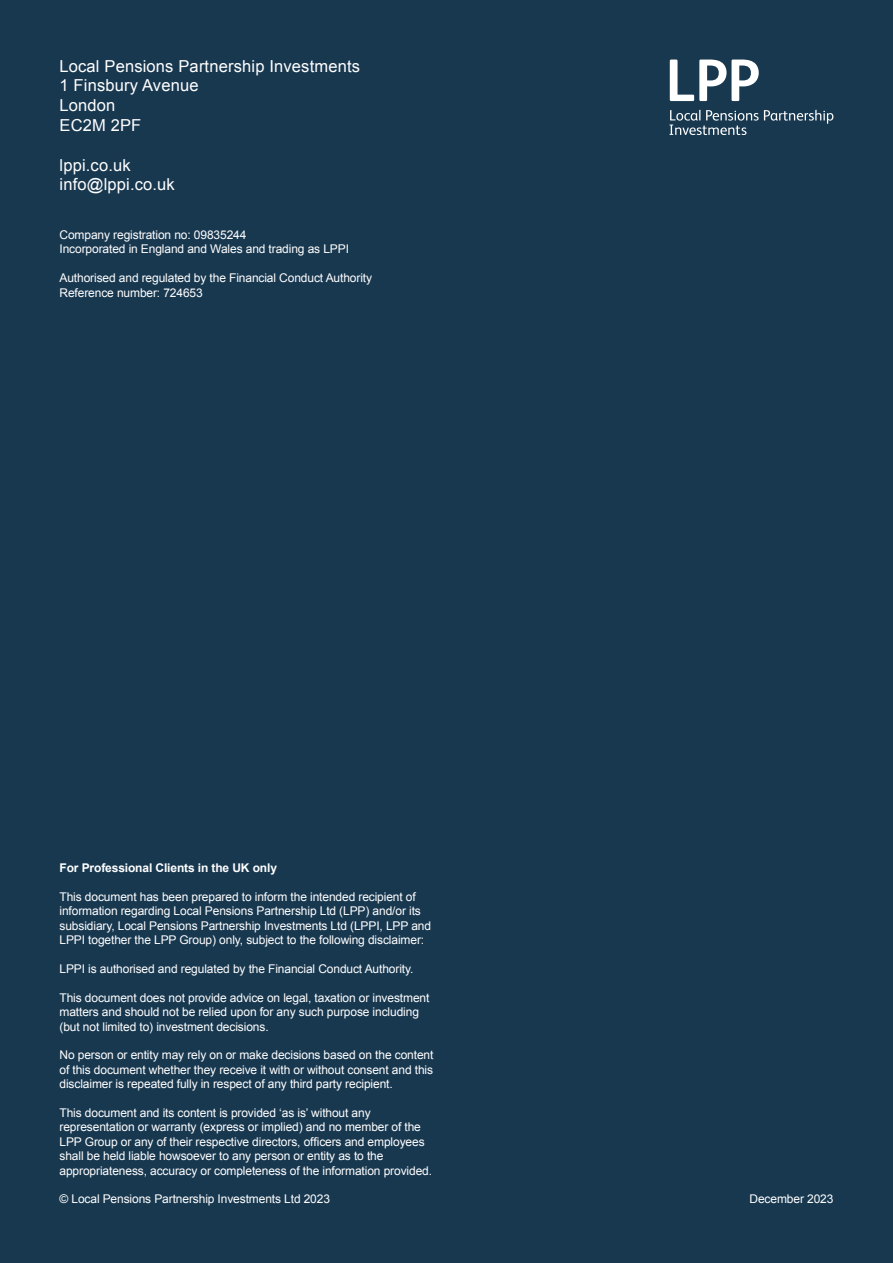
<style>
.page{position:relative;width:893px;height:1263px;background:#183850}
.page>*{position:absolute;margin:0;border:0;box-sizing:border-box;transform-origin:0 0}
.t1{font:16.5px/19.8px "Arial";letter-spacing:.01em;color:#fff}
.t2{font:12px/14.4px "Arial";letter-spacing:-.01em;color:#fff}
.t3{font:700 12px "Arial";letter-spacing:-.01em;color:#fff}
</style>
<div class="page">
<svg style="left:669px;top:110px;width:164px;height:25px"></svg>
<svg style="left:670px;top:60px;width:89px;height:41px"></svg>
<h1 class="t1" style="left:60px;top:56px;width:302px">Local Pensions Partnership Investments<br>1 Finsbury Avenue<br>London<br>EC2M 2PF</h1>
<h1 class="t1" style="left:60px;top:155px;width:117px">lppi.co.uk info@lppi.co.uk</h1>
<p class="t2" style="left:60px;top:228px;width:291px">Company registration no: 09835244<br>Incorporated in England and Wales and trading as LPPI</p>
<p class="t2" style="left:60px;top:271px;width:314px">Authorised and regulated by the Financial Conduct Authority<br>Reference number: 724653</p>
<p class="t3" style="left:60px;top:860px;width:219px">For Professional Clients in the UK only</p>
<p class="t2" style="left:60px;top:890px;width:373px">This document has been prepared to inform the intended recipient of information regarding Local Pensions Partnership Ltd (LPP) and/or its subsidiary, Local Pensions Partnership Investments Ltd (LPPI, LPP and LPPI together the LPP Group) only, subject to the following disclaimer:</p>
<p class="t2" style="left:60px;top:962px;width:355px">LPPI is authorised and regulated by the Financial Conduct Authority.</p>
<p class="t2" style="left:60px;top:990px;width:371px">This document does not provide advice on legal, taxation or investment matters and should not be relied upon for any such purpose including (but not limited to) investment decisions.</p>
<p class="t2" style="left:60px;top:1048px;width:375px;text-align:justify">No person or entity may rely on or make decisions based on the content of this document whether they receive it with or without consent and this disclaimer is repeated fully in respect of any third party recipient.</p>
<p class="t2" style="left:60px;top:1106px;width:374px">This document and its content is provided ‘as is’ without any representation or warranty (express or implied) and no member of the LPP Group or any of their respective directors, officers and employees shall be held liable howsoever to any person or entity as to the appropriateness, accuracy or completeness of the information provided.</p>
<p class="t2" style="left:60px;top:1192px;width:272px">© Local Pensions Partnership Investments Ltd 2023</p>
<p class="t2" style="left:749px;top:1192px;width:85px">December 2023</p>
</div>
